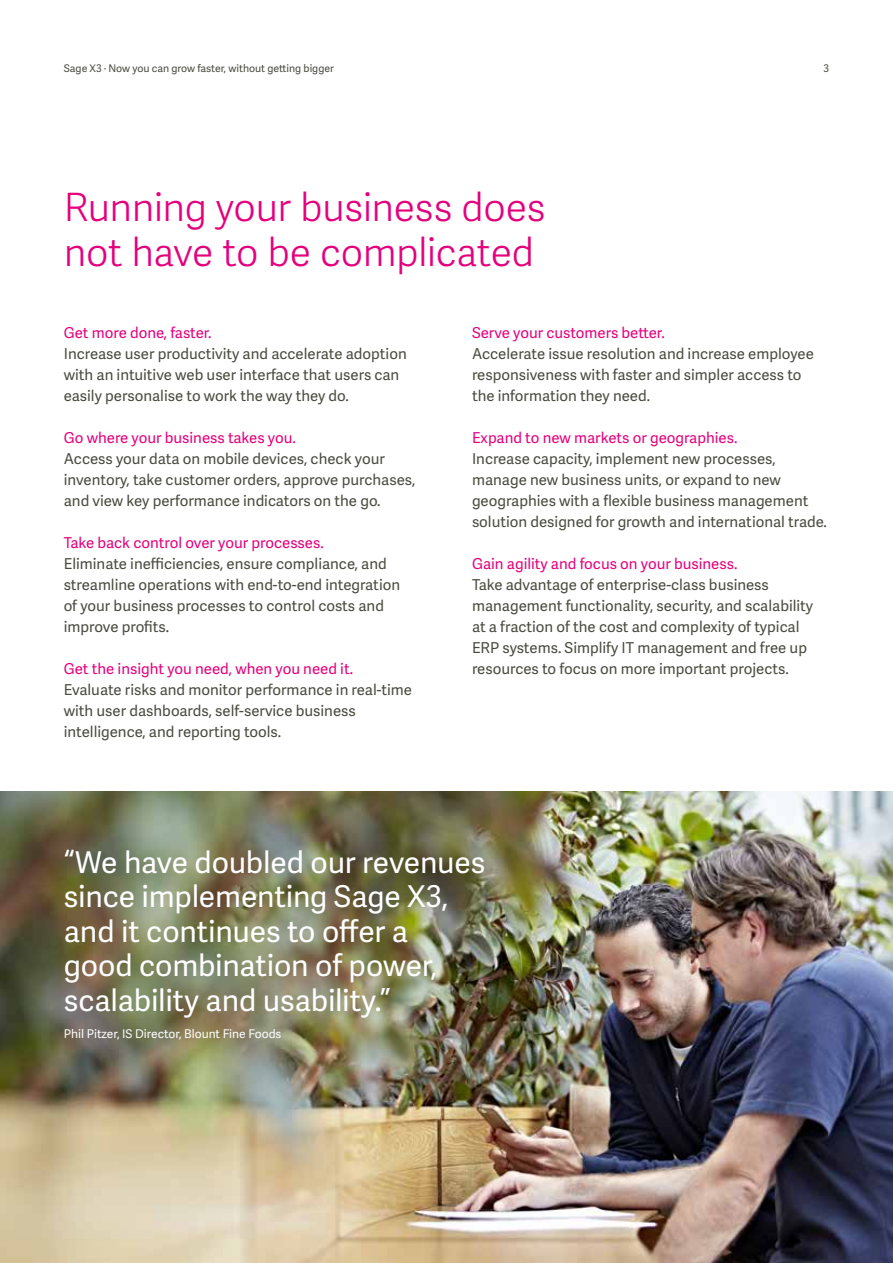
<style>
.page{position:relative;width:893px;height:1263px;background:#fff}
.page>*{position:absolute;margin:0;border:0;box-sizing:border-box;transform-origin:0 0}
.t1{font:39px/45px "Adelle Sans SAGE Lt";letter-spacing:-.01em;color:#e4007d}
.t2{font:30px/34.5px "Adelle Sans SAGE";letter-spacing:-.005em;color:#fff}
.t3{font:15px/21px "Adelle Sans SAGE";color:#494a3f}
.t4{font:15px "Adelle Sans SAGE";color:#e4007d}
.t5{font:12px "Adelle Sans SAGE";color:#fff}
.t6{font:10.5px "Adelle Sans SAGE";color:#494a3f}
</style>
<div class="page">
<img style="left:0;top:792px;width:893px;height:471px">
<p class="t6" style="left:64px;top:61px;width:272px">Sage X3 · Now you can grow faster, without getting bigger</p>
<p class="t6" style="left:823px;top:61px;width:7px">3</p>
<h1 class="t1" style="left:64px;top:183px;width:483px">Running your business does not have to be complicated</h1>
<p class="t4" style="left:64px;top:322px;width:149px">Get more done, faster.</p>
<p class="t3" style="left:64px;top:343px;width:344px">Increase user productivity and accelerate adoption with an intuitive web user interface that users can easily personalise to work the way they do.</p>
<p class="t4" style="left:64px;top:427px;width:234px">Go where your business takes you.</p>
<p class="t3" style="left:64px;top:448px;width:353px">Access your data on mobile devices, check your inventory, take customer orders, approve purchases, and view key performance indicators on the go.</p>
<p class="t4" style="left:64px;top:532px;width:261px">Take back control over your processes.</p>
<p class="t3" style="left:64px;top:553px;width:338px">Eliminate inefficiencies, ensure compliance, and streamline operations with end-to-end integration of your business processes to control costs and improve profits.</p>
<p class="t4" style="left:64px;top:658px;width:291px">Get the insight you need, when you need it.</p>
<p class="t3" style="left:64px;top:679px;width:350px">Evaluate risks and monitor performance in real-time with user dashboards, self-service business intelligence, and reporting tools.</p>
<p class="t4" style="left:472px;top:322px;width:194px">Serve your customers better.</p>
<p class="t3" style="left:472px;top:343px;width:343px">Accelerate issue resolution and increase employee responsiveness with faster and simpler access to the information they need.</p>
<p class="t4" style="left:472px;top:427px;width:267px">Expand to new markets or geographies.</p>
<p class="t3" style="left:472px;top:448px;width:356px">Increase capacity, implement new processes, manage new business units, or expand to new geographies with a flexible business management solution designed for growth and international trade.</p>
<p class="t4" style="left:472px;top:553px;width:267px">Gain agility and focus on your business.</p>
<p class="t3" style="left:472px;top:574px;width:343px">Take advantage of enterprise-class business management functionality, security, and scalability at a fraction of the cost and complexity of typical ERP systems. Simplify IT management and free up resources to focus on more important projects.</p>
<h2 class="t2" style="left:64px;top:844px;width:423px">“We have doubled our revenues since implementing Sage X3, and it continues to offer a<br>good combination of power, scalability and usability.”</h2>
<p class="t5" style="left:64px;top:1025px;width:219px">Phil Pitzer, IS Director, Blount Fine Foods</p>
</div>
